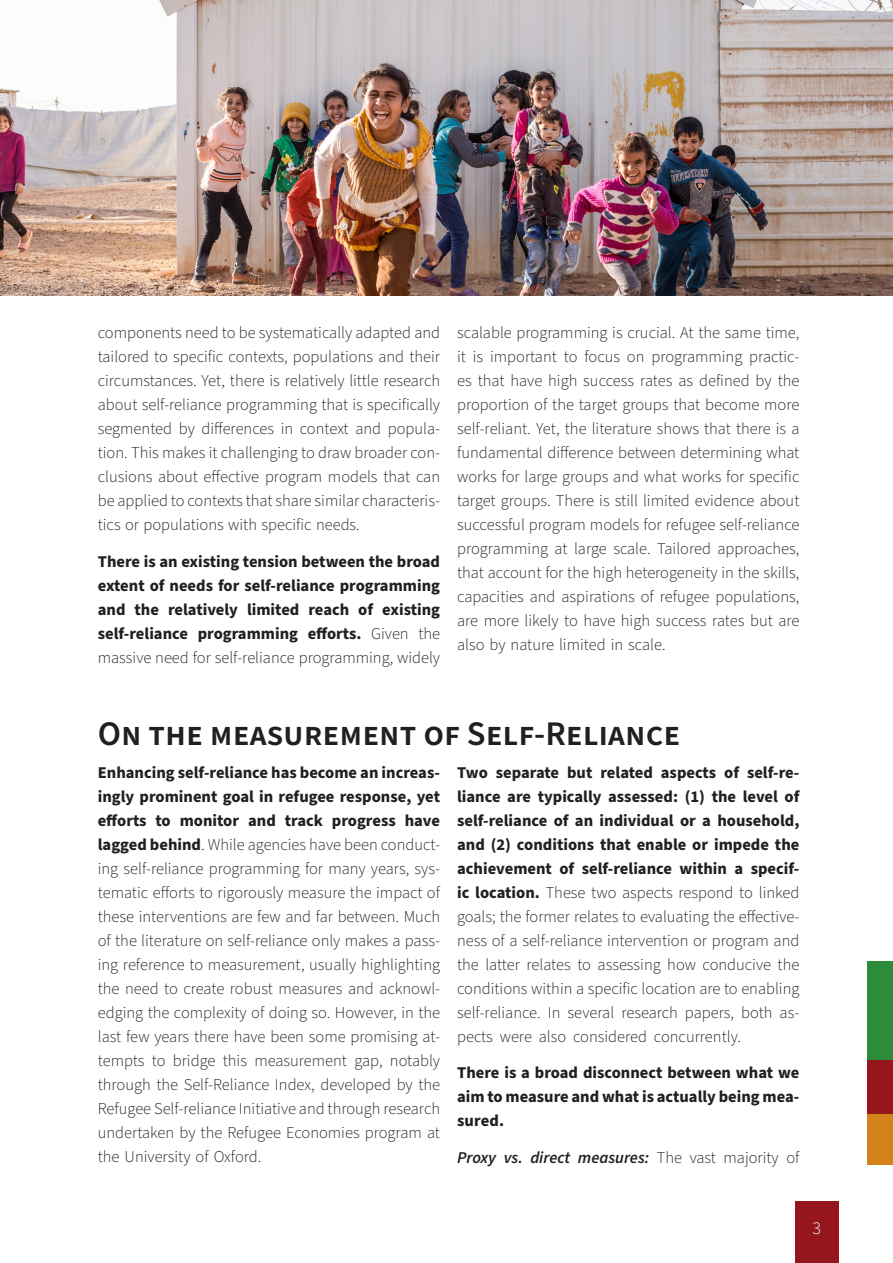
<style>
.page{position:relative;width:893px;height:1263px;background:#fff}
.page>*{position:absolute;margin:0;border:0;box-sizing:border-box;transform-origin:0 0}
.T2{font:600 34.5px "Source Sans Pro";color:#231f20}
.t1{font:300 18px "Source Sans Pro";color:#fff}
.t2{font:300 16.5px/24px "Source Sans Pro";color:#231f20;text-align:justify}
.t3{font:700 16.5px/24px "Source Sans Pro";color:#231f20;text-align:justify}
.t4{font:italic 600 16.5px "Source Sans Pro";color:#231f20}
.s1{font-weight:300}
.s2{font-weight:700}
.s3{font-weight:300;font-style:normal}
</style>
<div class="page">
<div style="left:795px;top:1201px;width:44px;height:62px;background:#96161e"></div>
<div style="left:867px;top:1067px;width:26px;height:98px;background:#d4831a"></div>
<div style="left:867px;top:1016px;width:26px;height:98px;background:#96161e"></div>
<div style="left:867px;top:961px;width:26px;height:99px;background:#2d8c39"></div>
<img style="left:0;top:0;width:893px;height:296px">
<p class="t2" style="left:98px;top:321px;width:344px">components need to be systematically adapted and tailored to specific contexts, populations and their circumstances. Yet, there is relatively little research about self-reliance programming that is specifically segmented by differences in context and popula&shy;tion. This makes it challenging to draw broader con&shy;clusions about effective program models that can be applied to contexts that share similar characteris&shy;tics or populations with specific needs.</p>
<p class="t3" style="left:98px;top:550px;width:344px">There is an existing tension between the broad extent of needs for self-reliance programming and the relatively limited reach of existing self-reliance programming efforts. <span class="s1">Given the massive need for self-reliance programming, widely</span></p>
<p class="t2" style="left:457px;top:321px;width:344px">scalable programming is crucial. At the same time, it is important to focus on programming practic&shy;es that have high success rates as defined by the proportion of the target groups that become more self-reliant. Yet, the literature shows that there is a fundamental difference between determining what works for large groups and what works for specific target groups. There is still limited evidence about successful program models for refugee self-reliance programming at large scale. Tailored approaches, that account for the high heterogeneity in the skills, capacities and aspirations of refugee populations, are more likely to have high success rates but are also by nature limited in scale.</p>
<p class="T2" style="left:98px;top:710px;width:584px">On the measurement of Self-Reliance</p>
<p class="t2" style="left:98px;top:760px;width:344px"><span class="s2">Enhancing self-reliance has become an increas&shy;ingly prominent goal in refugee response, yet efforts to monitor and track progress have lagged behind</span>. While agencies have been conduct&shy;ing self-reliance programming for many years, sys&shy;tematic efforts to rigorously measure the impact of these interventions are few and far between. Much of the literature on self-reliance only makes a pass&shy;ing reference to measurement, usually highlighting the need to create robust measures and acknowl&shy;edging the complexity of doing so. However, in the last few years there have been some promising at&shy;tempts to bridge this measurement gap, notably through the Self-Reliance Index, developed by the Refugee Self-reliance Initiative and through research undertaken by the Refugee Economies program at the University of Oxford.</p>
<p class="t2" style="left:457px;top:760px;width:344px"><span class="s2">Two separate but related aspects of self-re&shy;liance are typically assessed: (1) the level of self-reliance of an individual or a household, and (2) conditions that enable or impede the achievement of self-reliance within a specif&shy;ic location.</span> These two aspects respond to linked goals; the former relates to evaluating the effective&shy;ness of a self-reliance intervention or program and the latter relates to assessing how conducive the conditions within a specific location are to enabling self-reliance. In several research papers, both as&shy;pects were also considered concurrently.</p>
<p class="t3" style="left:457px;top:1061px;width:344px">There is a broad disconnect between what we aim to measure and what is actually being mea&shy;sured.</p>
<p class="t4" style="left:457px;top:1146px;width:344px">Proxy vs. direct measures: <span class="s3">The vast majority of</span></p>
<p class="t1" style="left:812px;top:1216px;width:10px">3</p>
</div>
